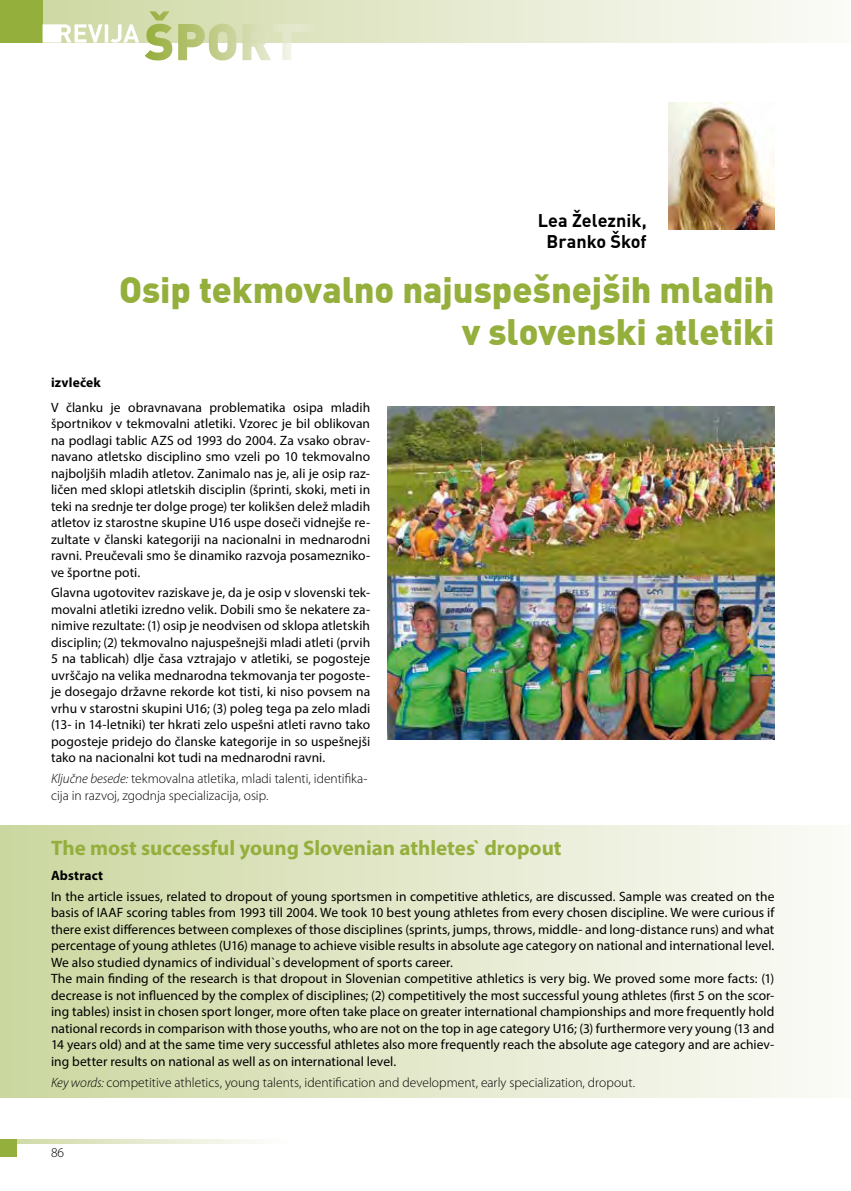
<style>
.page{position:relative;width:851px;height:1191px;background:#fff}
.page>*{position:absolute;margin:0;border:0;box-sizing:border-box;transform-origin:0 0}
.t1{font:900 36px/42px "DINCE";color:#95af3d;text-align:right}
.t2{font:700 21px "Myriad Pro";letter-spacing:-.005em;color:#95af3d}
.t3{font:700 18px/21px "DINCE";color:#000;text-align:center}
.t4{font:13.5px/16.5px "Myriad Pro";letter-spacing:.005em;color:#000;text-align:justify}
.t5{font:300 13.5px/16.5px "Myriad Pro";color:#000}
.t6{font:700 13.5px "Myriad Pro";letter-spacing:.01em;color:#000}
.s1{font-style:italic}
</style>
<div class="page">
<div style="left:0;top:0;width:850px;height:43px;background:linear-gradient(to right,#ccd69f,#fbfbf8)"></div>
<div style="left:0;top:0;width:43px;height:43px;background:#95af3d"></div>
<div style="left:0;top:1140px;width:289px;height:17px;background:linear-gradient(to right,#ced7a2,#fffeff)"></div>
<svg style="left:145px;top:11px;width:170px;height:49px"></svg>
<svg style="left:43px;top:24px;width:96px;height:19px"></svg>
<div style="left:0;top:1140px;width:17px;height:17px;background:#95af3d"></div>
<div style="left:17px;top:1144px;width:272px;height:13px;background:#fff"></div>
<div style="left:0;top:825px;width:850px;height:272px;background:linear-gradient(to right,#ccd69f,#fbfbf8)"></div>
<img style="left:387px;top:406px;width:387px;height:333px">
<img style="left:668px;top:102px;width:106px;height:127px">
<h3 class="t3" style="left:537px;top:209px;width:110px">Lea Železnik,<br>Branko Škof</h3>
<h1 class="t1" style="left:119px;top:267px;width:656px">Osip tekmovalno najuspešnejših mladih v slovenski atletiki</h1>
<p class="t6" style="left:51px;top:373px;width:51px">izvleček</p>
<p class="t4" style="left:51px;top:398px;width:320px">V članku je obravnavana problematika osipa mladih športnikov v tekmovalni atletiki. Vzorec je bil oblikovan na podlagi tablic AZS od 1993 do 2004. Za vsako obrav&shy;navano atletsko disciplino smo vzeli po 10 tekmovalno najboljših mladih atletov. Zanimalo nas je, ali je osip raz&shy;ličen med sklopi atletskih disciplin (šprinti, skoki, meti in teki na srednje ter dolge proge) ter kolikšen delež mladih atletov iz starostne skupine U16 uspe doseči vidnejše re&shy;zultate v članski kategoriji na nacionalni in mednarodni ravni. Preučevali smo še dinamiko razvoja posamezniko&shy;ve športne poti.</p>
<p class="t4" style="left:51px;top:584px;width:320px">Glavna ugotovitev raziskave je, da je osip v slovenski tek&shy;movalni atletiki izredno velik. Dobili smo še nekatere za&shy;nimive rezultate: (1) osip je neodvisen od sklopa atletskih disciplin; (2) tekmovalno najuspešnejši mladi atleti (prvih 5 na tablicah) dlje časa vztrajajo v atletiki, se pogosteje uvrščajo na velika mednarodna tekmovanja ter pogoste&shy;je dosegajo državne rekorde kot tisti, ki niso povsem na vrhu v starostni skupini U16; (3) poleg tega pa zelo mladi (13- in 14-letniki) ter hkrati zelo uspešni atleti ravno tako pogosteje pridejo do članske kategorije in so uspešnejši tako na nacionalni kot tudi na mednarodni ravni.</p>
<p class="t5" style="left:51px;top:770px;width:318px"><span class="s1">Ključne besede:</span> tekmovalna atletika, mladi talenti, identifika&shy;cija in razvoj, zgodnja specializacija, osip.</p>
<h2 class="t2" style="left:51px;top:834px;width:512px">The most successful young Slovenian athletes` dropout</h2>
<p class="t6" style="left:51px;top:866px;width:54px">Abstract</p>
<p class="t4" style="left:51px;top:888px;width:724px;text-align:left">In the article issues, related to dropout of young sportsmen in competitive athletics, are discussed. Sample was created on the basis of IAAF scoring tables from 1993 till 2004. We took 10 best young athletes from every chosen discipline. We were curious if there exist differences between complexes of those disciplines (sprints, jumps, throws, middle- and long-distance runs) and what percentage of young athletes (U16) manage to achieve visible results in absolute age category on national and international level.<br>We also studied dynamics of individual`s development of sports career.<br>The main finding of the research is that dropout in Slovenian competitive athletics is very big. We proved some more facts: (1) decrease is not influenced by the complex of disciplines; (2) competitively the most successful young athletes (first 5 on the scor&shy;ing tables) insist in chosen sport longer, more often take place on greater international championships and more frequently hold national records in comparison with those youths, who are not on the top in age category U16; (3) furthermore very young (13 and 14 years old) and at the same time very successful athletes also more frequently reach the absolute age category and are achiev&shy;ing better results on national as well as on international level.</p>
<p class="t5" style="left:51px;top:1074px;width:585px"><span class="s1">Key words:</span> competitive athletics, young talents, identification and development, early specialization, dropout.</p>
<p class="t5" style="left:51px;top:1144px;width:15px">86</p>
</div>
